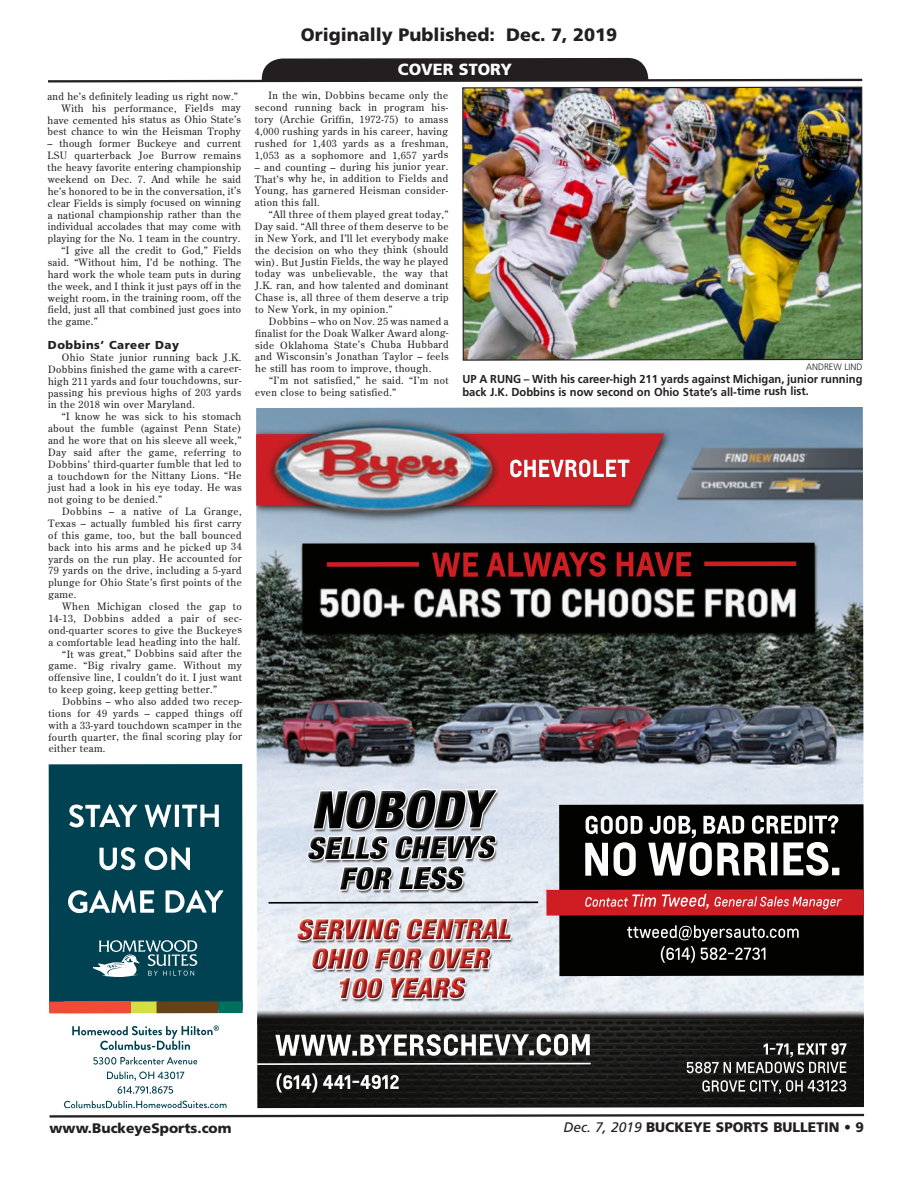
<style>
.page{position:relative;width:918px;height:1188px;background:#fff}
.page>*{position:absolute;margin:0;border:0;box-sizing:border-box;transform-origin:0 0}
.t1{font:900 18px "Frutiger LT Std";color:#231f20}
.t2{font:900 16.2px "Frutiger LT Std";color:#fff}
.t3{font:900 13.8px "Frutiger LT Std";color:#231f20}
.t4{font:700 11.55px/12.8px "Frutiger LT Std";color:#231f20}
.t5{font:900 11.55px "Frutiger LT Std";letter-spacing:.04em;color:#231f20}
.t6{font:10.05px/11.9px "Century Old Style Std";letter-spacing:.04em;color:#231f20;text-align:justify}
.t7{font:300 9.15px "Frutiger LT Std";color:#231f20}
.s1{font-weight:400;font-style:italic}
</style>
<div class="page">
<svg style="left:272px;top:58px;width:367px;height:3px"></svg>
<svg style="left:48px;top:61px;width:815px;height:22px"></svg>
<img style="left:462px;top:86px;width:401px;height:275px">
<img style="left:256px;top:407px;width:608px;height:612px">
<img style="left:405px;top:918px;width:107px;height:23px">
<img style="left:383px;top:919px;width:128px;height:21px">
<img style="left:345px;top:789px;width:153px;height:41px">
<img style="left:346px;top:790px;width:150px;height:39px">
<img style="left:269px;top:902px;width:269px;height:2px">
<img style="left:257px;top:1019px;width:607px;height:82px">
<img style="left:256px;top:433px;width:408px;height:73px">
<img style="left:302px;top:543px;width:513px;height:91px">
<img style="left:327px;top:562px;width:92px;height:5px">
<img style="left:704px;top:561px;width:92px;height:5px">
<img style="left:559px;top:804px;width:305px;height:172px">
<img style="left:546px;top:889px;width:318px;height:27px">
<img style="left:257px;top:1063px;width:334px;height:2px">
<div style="left:49px;top:764px;width:194px;height:246px;background:#004251"></div>
<div style="left:64px;top:1001px;width:94px;height:12px;background:#d3df44"></div>
<div style="left:157px;top:1001px;width:61px;height:12px;background:#664219"></div>
<svg style="left:218px;top:1001px;width:25px;height:12px"></svg>
<svg style="left:49px;top:1002px;width:82px;height:11px"></svg>
<svg style="left:69px;top:804px;width:68px;height:23px"></svg>
<svg style="left:145px;top:804px;width:26px;height:23px"></svg>
<hr style="left:175px;top:805px;width:4px;height:22px;background:#fff">
<svg style="left:182px;top:805px;width:37px;height:22px"></svg>
<svg style="left:99px;top:847px;width:36px;height:23px"></svg>
<svg style="left:145px;top:847px;width:45px;height:23px"></svg>
<svg style="left:68px;top:890px;width:86px;height:23px"></svg>
<svg style="left:166px;top:890px;width:57px;height:23px"></svg>
<svg style="left:72px;top:1025px;width:147px;height:25px"></svg>
<svg style="left:93px;top:1057px;width:104px;height:8px"></svg>
<svg style="left:107px;top:1071px;width:77px;height:23px"></svg>
<svg style="left:49px;top:1101px;width:816px;height:17px"></svg>
<svg style="left:93px;top:940px;width:104px;height:37px"></svg>
<p class="t1" style="left:301px;top:23px;width:318px">Originally Published: Dec. 7, 2019</p>
<p class="t6" style="left:48px;top:90px;width:192px">and he’s definitely leading us right now.”</p>
<p class="t6" style="left:61px;top:102px;width:181px">With his performance, Fields may</p>
<p class="t6" style="left:48px;top:114px;width:195px">have cemented his status as Ohio State’s</p>
<p class="t6" style="left:48px;top:126px;width:195px">best chance to win the Heisman Trophy</p>
<p class="t6" style="left:48px;top:137px;width:195px">– though former Buckeye and current</p>
<p class="t6" style="left:48px;top:149px;width:195px">LSU quarterback Joe Burrow remains</p>
<p class="t6" style="left:48px;top:161px;width:195px">the heavy favorite entering championship</p>
<p class="t6" style="left:48px;top:173px;width:195px">weekend on Dec. 7. And while he said</p>
<p class="t6" style="left:48px;top:185px;width:195px">he’s honored to be in the conversation, it’s</p>
<p class="t6" style="left:48px;top:197px;width:195px">clear Fields is simply focused on winning</p>
<p class="t6" style="left:48px;top:209px;width:195px">a national championship rather than the</p>
<p class="t6" style="left:48px;top:221px;width:195px">individual accolades that may come with</p>
<p class="t6" style="left:48px;top:232px;width:194px">playing for the No. 1 team in the country.</p>
<p class="t6" style="left:62px;top:244px;width:181px">“I give all the credit to God,” Fields</p>
<p class="t6" style="left:48px;top:256px;width:195px">said. “Without him, I’d be nothing. The</p>
<p class="t6" style="left:48px;top:268px;width:195px">hard work the whole team puts in during</p>
<p class="t6" style="left:48px;top:280px;width:195px">the week, and I think it just pays off in the</p>
<p class="t6" style="left:48px;top:292px;width:195px">weight room, in the training room, off the</p>
<p class="t6" style="left:48px;top:304px;width:195px">field, just all that combined just goes into</p>
<p class="t6" style="left:48px;top:316px;width:51px">the game.”</p>
<p class="t5" style="left:48px;top:338px;width:133px">Dobbins’ Career Day</p>
<p class="t6" style="left:62px;top:351px;width:181px">Ohio State junior running back J.K.</p>
<p class="t6" style="left:48px;top:363px;width:195px">Dobbins finished the game with a career-</p>
<p class="t6" style="left:48px;top:375px;width:195px">high 211 yards and four touchdowns, sur-</p>
<p class="t6" style="left:48px;top:387px;width:195px">passing his previous highs of 203 yards</p>
<p class="t6" style="left:48px;top:399px;width:148px">in the 2018 win over Maryland.</p>
<p class="t6" style="left:62px;top:410px;width:181px">“I know he was sick to his stomach</p>
<p class="t6" style="left:48px;top:422px;width:195px">about the fumble (against Penn State)</p>
<p class="t6" style="left:48px;top:434px;width:195px">and he wore that on his sleeve all week,”</p>
<p class="t6" style="left:48px;top:446px;width:195px">Day said after the game, referring to</p>
<p class="t6" style="left:48px;top:458px;width:195px">Dobbins’ third-quarter fumble that led to</p>
<p class="t6" style="left:48px;top:470px;width:195px">a touchdown for the Nittany Lions. “He</p>
<p class="t6" style="left:48px;top:482px;width:195px">just had a look in his eye today. He was</p>
<p class="t6" style="left:48px;top:493px;width:116px">not going to be denied.”</p>
<p class="t6" style="left:62px;top:505px;width:181px">Dobbins – a native of La Grange,</p>
<p class="t6" style="left:48px;top:517px;width:195px">Texas – actually fumbled his first carry</p>
<p class="t6" style="left:48px;top:529px;width:195px">of this game, too, but the ball bounced</p>
<p class="t6" style="left:48px;top:541px;width:195px">back into his arms and he picked up 34</p>
<p class="t6" style="left:48px;top:553px;width:195px">yards on the run play. He accounted for</p>
<p class="t6" style="left:48px;top:565px;width:195px">79 yards on the drive, including a 5-yard</p>
<p class="t6" style="left:48px;top:576px;width:195px">plunge for Ohio State’s first points of the</p>
<p class="t6" style="left:48px;top:588px;width:30px">game.</p>
<p class="t6" style="left:62px;top:600px;width:181px">When Michigan closed the gap to</p>
<p class="t6" style="left:48px;top:612px;width:195px">14-13, Dobbins added a pair of sec-</p>
<p class="t6" style="left:48px;top:624px;width:195px">ond-quarter scores to give the Buckeyes</p>
<p class="t6" style="left:48px;top:636px;width:193px">a comfortable lead heading into the half.</p>
<p class="t6" style="left:62px;top:648px;width:181px">“It was great,” Dobbins said after the</p>
<p class="t6" style="left:49px;top:660px;width:195px">game. “Big rivalry game. Without my</p>
<p class="t6" style="left:49px;top:671px;width:195px">offensive line, I couldn’t do it. I just want</p>
<p class="t6" style="left:49px;top:683px;width:170px">to keep going, keep getting better.”</p>
<p class="t6" style="left:62px;top:695px;width:181px">Dobbins – who also added two recep-</p>
<p class="t6" style="left:49px;top:707px;width:195px">tions for 49 yards – capped things off</p>
<p class="t6" style="left:49px;top:719px;width:195px">with a 33-yard touchdown scamper in the</p>
<p class="t6" style="left:49px;top:731px;width:195px">fourth quarter, the final scoring play for</p>
<p class="t6" style="left:49px;top:743px;width:58px">either team.</p>
<p class="t2" style="left:398px;top:59px;width:116px">COVER STORY</p>
<p class="t6" style="left:255px;top:90px;width:195px;text-indent:14px">In the win, Dobbins became only the second running back in program his&shy;tory (Archie Griffin, 1972-75) to amass 4,000 rushing yards in his career, having rushed for 1,403 yards as a freshman, 1,053 as a sophomore and 1,657 yards</p>
<p class="t6" style="left:255px;top:161px;width:195px">– and counting – during his junior year.</p>
<p class="t6" style="left:255px;top:173px;width:195px">That’s why he, in addition to Fields and</p>
<p class="t6" style="left:255px;top:185px;width:195px">Young, has garnered Heisman consider-</p>
<p class="t6" style="left:255px;top:196px;width:66px">ation this fall.</p>
<p class="t6" style="left:269px;top:208px;width:181px">“All three of them played great today,”</p>
<p class="t6" style="left:255px;top:220px;width:195px">Day said. “All three of them deserve to be</p>
<p class="t6" style="left:255px;top:232px;width:195px">in New York, and I’ll let everybody make</p>
<p class="t6" style="left:255px;top:244px;width:195px">the decision on who they think (should</p>
<p class="t6" style="left:255px;top:256px;width:195px">win). But Justin Fields, the way he played</p>
<p class="t6" style="left:255px;top:268px;width:195px">today was unbelievable, the way that</p>
<p class="t6" style="left:255px;top:279px;width:195px">J.K. ran, and how talented and dominant</p>
<p class="t6" style="left:255px;top:291px;width:195px">Chase is, all three of them deserve a trip</p>
<p class="t6" style="left:255px;top:303px;width:139px">to New York, in my opinion.”</p>
<p class="t6" style="left:269px;top:315px;width:181px">Dobbins – who on Nov. 25 was named a</p>
<p class="t6" style="left:255px;top:327px;width:195px">finalist for the Doak Walker Award along-</p>
<p class="t6" style="left:255px;top:339px;width:195px">side Oklahoma State’s Chuba Hubbard</p>
<p class="t6" style="left:255px;top:351px;width:195px">and Wisconsin’s Jonathan Taylor – feels</p>
<p class="t6" style="left:255px;top:362px;width:178px">he still has room to improve, though.</p>
<p class="t6" style="left:269px;top:374px;width:181px">“I’m not satisfied,” he said. “I’m not</p>
<p class="t6" style="left:255px;top:386px;width:143px">even close to being satisfied.”</p>
<p class="t7" style="left:806px;top:362px;width:58px">ANDREW LIND</p>
<p class="t4" style="left:462px;top:373px;width:402px">UP A RUNG – With his career-high 211 yards against Michigan, junior running back J.K. Dobbins is now second on Ohio State’s all-time rush list.</p>
<p class="t3" style="left:50px;top:1120px;width:184px">www.BuckeyeSports.com</p>
<p class="t3" style="left:563px;top:1119px;width:302px"><span class="s1">Dec. 7, 2019</span> BUCKEYE SPORTS BULLETIN • 9</p>
</div>
